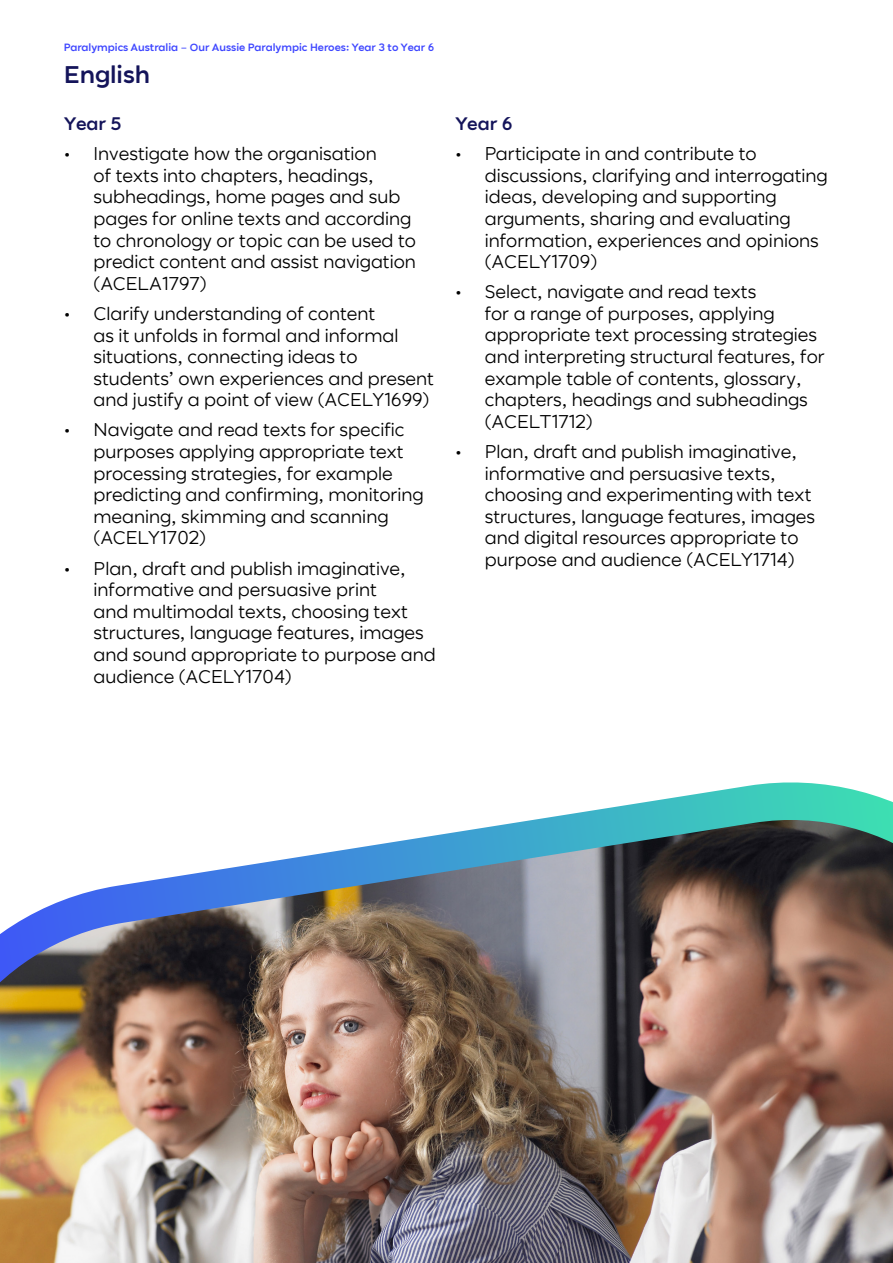
<style>
.page{position:relative;width:893px;height:1263px;background:#fff}
.page>*{position:absolute;margin:0;border:0;box-sizing:border-box;transform-origin:0 0}
.t1{font:500 24px "Pact";color:#14145a}
.t2{font:18px/21.6px "Pact";color:#000}
.t3{font:500 18px "Pact";color:#14145a}
.t4{font:500 10.5px "Pact";color:#3e46ff}
</style>
<div class="page">
<img style="left:0;top:782px;width:893px;height:481px">
<p class="t4" style="left:64px;top:42px;width:372px">Paralympics Australia – Our Aussie Paralympic Heroes: Year 3 to Year 6</p>
<h1 class="t1" style="left:64px;top:63px;width:88px">English</h1>
<p class="t3" style="left:64px;top:115px;width:59px">Year 5</p>
<p class="t2" style="left:94px;top:144px;width:324px;text-indent:-30px">• Investigate how the organisation<br>of texts into chapters, headings, subheadings, home pages and sub pages for online texts and according to chronology or topic can be used to predict content and assist navigation (ACELA1797)</p>
<p class="t2" style="left:94px;top:304px;width:342px;text-indent:-30px">• Clarify understanding of content<br>as it unfolds in formal and informal situations, connecting ideas to students’ own experiences and present and justify a point of view (ACELY1699)</p>
<p class="t2" style="left:94px;top:420px;width:332px;text-indent:-30px">• Navigate and read texts for specific purposes applying appropriate text processing strategies, for example predicting and confirming, monitoring meaning, skimming and scanning (ACELY1702)</p>
<p class="t2" style="left:94px;top:558px;width:344px;text-indent:-30px">• Plan, draft and publish imaginative, informative and persuasive print<br>and multimodal texts, choosing text structures, language features, images and sound appropriate to purpose and audience (ACELY1704)</p>
<p class="t3" style="left:455px;top:115px;width:59px">Year 6</p>
<p class="t2" style="left:485px;top:144px;width:344px;text-indent:-30px">• Participate in and contribute to discussions, clarifying and interrogating ideas, developing and supporting arguments, sharing and evaluating information, experiences and opinions (ACELY1709)</p>
<p class="t2" style="left:485px;top:282px;width:341px;text-indent:-30px">• Select, navigate and read texts<br>for a range of purposes, applying appropriate text processing strategies and interpreting structural features, for example table of contents, glossary, chapters, headings and subheadings (ACELT1712)</p>
<p class="t2" style="left:485px;top:442px;width:332px;text-indent:-30px">• Plan, draft and publish imaginative, informative and persuasive texts, choosing and experimenting with text structures, language features, images and digital resources appropriate to purpose and audience (ACELY1714)</p>
</div>
